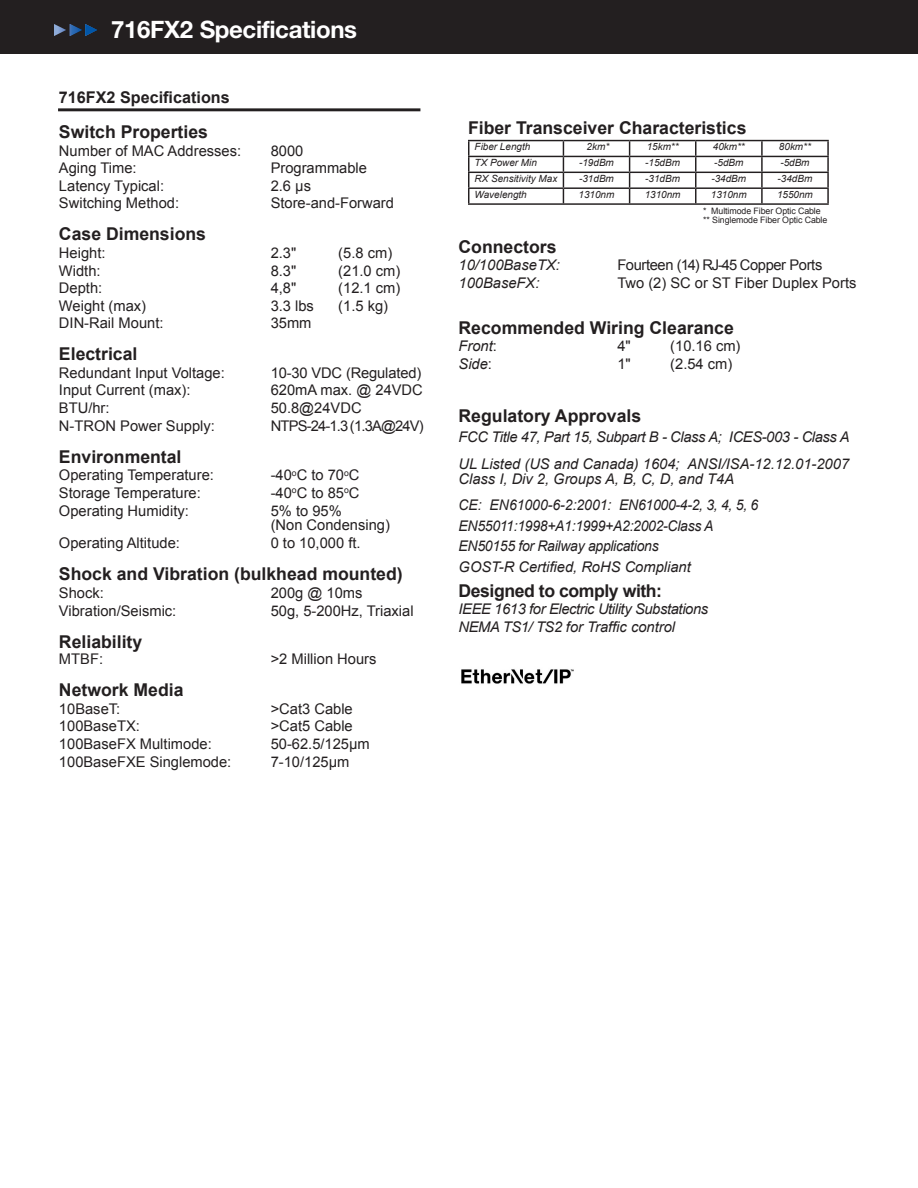
<style>
.page{position:relative;width:918px;height:1188px;background:#fff}
.page>*{position:absolute;margin:0;border:0;box-sizing:border-box;transform-origin:0 0}
.Page_1_-_Header_Blac{font:700 24px "Helvetica Neue LT Std";letter-spacing:-.015em;color:#fff}
.t1{font:700 17.7px "Arial";color:#231f20}
.t2{font:700 17.7px "Arial";letter-spacing:-.025em;color:#231f20}
.t3{font:700 16.2px "Arial";color:#231f20}
.t4{font:14.7px/14.7px "Arial";color:#231f20}
.t5{font:italic 14.7px/26.4px "Arial";letter-spacing:-.02em;color:#231f20}
.t6{font:italic 14.7px/26.4px "Arial";color:#231f20}
.t7{font:italic 14.7px/20.5px "Arial";letter-spacing:-.02em;color:#231f20;scale:.95 1}
.t8{font:14.7px "Arial";letter-spacing:-.025em;color:#231f20}
.t9{font:14.7px "Arial";letter-spacing:-.055em;color:#231f20}
.t10{font:italic 9.9px "Arial";color:#231f20}
.t11{font:8.85px/8.9px "Arial";letter-spacing:-.01em;color:#231f20}
.s1{font-style:normal}
</style>
<div class="page">
<div style="left:0;top:0;width:918px;height:54px;background:#231f20"></div>
<svg style="left:54px;top:24px;width:43px;height:12px"></svg>
<hr style="left:58px;top:108px;width:362px;height:3px;background:#231f20">
<hr style="left:468px;top:140px;width:95px;height:1px;background:#231f20">
<hr style="left:563px;top:140px;width:67px;height:1px;background:#231f20">
<hr style="left:630px;top:140px;width:66px;height:1px;background:#231f20">
<hr style="left:696px;top:140px;width:66px;height:1px;background:#231f20">
<hr style="left:762px;top:140px;width:67px;height:1px;background:#231f20">
<hr style="left:468px;top:156px;width:95px;height:1px;background:#231f20">
<hr style="left:563px;top:156px;width:67px;height:1px;background:#231f20">
<hr style="left:630px;top:156px;width:66px;height:1px;background:#231f20">
<hr style="left:696px;top:156px;width:66px;height:1px;background:#231f20">
<hr style="left:762px;top:156px;width:67px;height:1px;background:#231f20">
<hr style="left:468px;top:172px;width:95px;height:1px;background:#231f20">
<hr style="left:563px;top:172px;width:67px;height:1px;background:#231f20">
<hr style="left:630px;top:172px;width:66px;height:1px;background:#231f20">
<hr style="left:696px;top:172px;width:66px;height:1px;background:#231f20">
<hr style="left:762px;top:172px;width:67px;height:1px;background:#231f20">
<hr style="left:468px;top:187px;width:95px;height:2px;background:#231f20">
<svg style="left:468px;top:141px;width:1px;height:62px"></svg>
<hr style="left:563px;top:187px;width:67px;height:2px;background:#231f20">
<svg style="left:563px;top:141px;width:1px;height:62px"></svg>
<hr style="left:630px;top:187px;width:66px;height:2px;background:#231f20">
<svg style="left:629px;top:141px;width:1px;height:62px"></svg>
<hr style="left:696px;top:187px;width:66px;height:2px;background:#231f20">
<svg style="left:695px;top:141px;width:1px;height:62px"></svg>
<hr style="left:762px;top:187px;width:67px;height:2px;background:#231f20">
<svg style="left:761px;top:141px;width:2px;height:62px"></svg>
<svg style="left:827px;top:141px;width:2px;height:62px"></svg>
<hr style="left:468px;top:203px;width:361px;height:2px;background:#231f20">
<img style="left:461px;top:669px;width:113px;height:15px">
<p class="Page_1_-_Header_Blac" style="left:111px;top:15px;width:247px">716FX2 Specifications</p>
<p class="t3" style="left:59px;top:86px;width:172px">716FX2 Specifications</p>
<p class="t1" style="left:59px;top:120px;width:151px">Switch Properties</p>
<p class="t4" style="left:59px;top:143px;width:184px">Number of MAC Addresses:</p>
<p class="t4" style="left:271px;top:143px;width:34px">8000</p>
<p class="t4" style="left:59px;top:161px;width:79px">Aging Time:</p>
<p class="t4" style="left:271px;top:161px;width:98px">Programmable</p>
<p class="t4" style="left:59px;top:178px;width:107px">Latency Typical:</p>
<p class="t4" style="left:271px;top:178px;width:42px">2.6 μs</p>
<p class="t4" style="left:59px;top:196px;width:122px">Switching Method:</p>
<p class="t4" style="left:271px;top:196px;width:125px">Store-and-Forward</p>
<p class="t1" style="left:59px;top:222px;width:149px">Case Dimensions</p>
<p class="t4" style="left:59px;top:246px;width:48px">Height:</p>
<p class="t4" style="left:271px;top:246px;width:27px">2.3"</p>
<p class="t4" style="left:338px;top:246px;width:55px">(5.8 cm)</p>
<p class="t4" style="left:59px;top:263px;width:43px">Width:</p>
<p class="t4" style="left:271px;top:263px;width:27px">8.3"</p>
<p class="t4" style="left:338px;top:263px;width:64px">(21.0 cm)</p>
<p class="t4" style="left:59px;top:281px;width:45px">Depth:</p>
<p class="t4" style="left:271px;top:281px;width:27px">4,8"</p>
<p class="t4" style="left:338px;top:281px;width:64px">(12.1 cm)</p>
<p class="t4" style="left:59px;top:298px;width:89px">Weight (max)</p>
<p class="t4" style="left:271px;top:298px;width:45px">3.3 lbs</p>
<p class="t4" style="left:338px;top:298px;width:51px">(1.5 kg)</p>
<p class="t4" style="left:59px;top:316px;width:106px">DIN-Rail Mount:</p>
<p class="t4" style="left:271px;top:316px;width:42px">35mm</p>
<p class="t1" style="left:59px;top:342px;width:80px">Electrical</p>
<p class="t4" style="left:59px;top:365px;width:167px">Redundant Input Voltage:</p>
<p class="t4" style="left:271px;top:365px;width:152px">10-30 VDC (Regulated)</p>
<p class="t4" style="left:59px;top:383px;width:133px">Input Current (max):</p>
<p class="t4" style="left:271px;top:383px;width:154px">620mA max. @ 24VDC</p>
<p class="t4" style="left:59px;top:401px;width:52px">BTU/hr:</p>
<p class="t4" style="left:271px;top:401px;width:92px">50.8@24VDC</p>
<p class="t4" style="left:59px;top:418px;width:158px">N-TRON Power Supply:</p>
<p class="t9" style="left:271px;top:416px;width:155px">NTPS-24-1.3 (1.3A@24V)</p>
<p class="t1" style="left:59px;top:445px;width:124px">Environmental</p>
<p class="t4" style="left:59px;top:468px;width:156px">Operating Temperature:</p>
<p class="t4" style="left:271px;top:468px;width:90px">-40<sup>o</sup>C to 70<sup>o</sup>C</p>
<p class="t4" style="left:59px;top:486px;width:143px">Storage Temperature:</p>
<p class="t4" style="left:271px;top:486px;width:90px">-40<sup>o</sup>C to 85<sup>o</sup>C</p>
<p class="t4" style="left:59px;top:503px;width:131px">Operating Humidity:</p>
<p class="t4" style="left:271px;top:503px;width:121px">5% to 95%<br>(Non Condensing)</p>
<p class="t4" style="left:59px;top:536px;width:122px">Operating Altitude:</p>
<p class="t4" style="left:271px;top:536px;width:91px">0 to 10,000 ft.</p>
<p class="t1" style="left:59px;top:562px;width:345px">Shock and Vibration (bulkhead mounted)</p>
<p class="t4" style="left:59px;top:586px;width:46px">Shock:</p>
<p class="t4" style="left:271px;top:586px;width:93px">200g @ 10ms</p>
<p class="t4" style="left:59px;top:603px;width:119px">Vibration/Seismic:</p>
<p class="t4" style="left:271px;top:603px;width:144px">50g, 5-200Hz, Triaxial</p>
<p class="t1" style="left:59px;top:630px;width:85px">Reliability</p>
<p class="t4" style="left:59px;top:652px;width:46px">MTBF:</p>
<p class="t4" style="left:271px;top:652px;width:107px">&gt;2 Million Hours</p>
<p class="t1" style="left:59px;top:678px;width:126px">Network Media</p>
<p class="t4" style="left:59px;top:701px;width:63px">10BaseT:</p>
<p class="t4" style="left:271px;top:701px;width:84px">&gt;Cat3 Cable</p>
<p class="t4" style="left:59px;top:719px;width:82px">100BaseTX:</p>
<p class="t4" style="left:271px;top:719px;width:84px">&gt;Cat5 Cable</p>
<p class="t4" style="left:59px;top:737px;width:154px">100BaseFX Multimode:</p>
<p class="t4" style="left:271px;top:737px;width:101px">50-62.5/125μm</p>
<p class="t4" style="left:59px;top:754px;width:174px">100BaseFXE Singlemode:</p>
<p class="t4" style="left:271px;top:754px;width:80px">7-10/125μm</p>
<p class="t1" style="left:468px;top:116px;width:280px">Fiber Transceiver Characteristics</p>
<p class="t10" style="left:475px;top:141px;width:57px">Fiber Length</p>
<p class="t10" style="left:587px;top:141px;width:24px">2km*</p>
<p class="t10" style="left:647px;top:141px;width:33px">15km**</p>
<p class="t10" style="left:713px;top:141px;width:33px">40km**</p>
<p class="t10" style="left:779px;top:141px;width:33px">80km**</p>
<p class="t10" style="left:475px;top:156px;width:64px">TX Power Min</p>
<p class="t10" style="left:579px;top:156px;width:36px">-19dBm</p>
<p class="t10" style="left:645px;top:156px;width:36px">-15dBm</p>
<p class="t10" style="left:714px;top:156px;width:31px">-5dBm</p>
<p class="t10" style="left:780px;top:156px;width:31px">-5dBm</p>
<p class="t10" style="left:475px;top:172px;width:84px">RX Sensitivity Max</p>
<p class="t10" style="left:579px;top:172px;width:36px">-31dBm</p>
<p class="t10" style="left:645px;top:172px;width:36px">-31dBm</p>
<p class="t10" style="left:711px;top:172px;width:36px">-34dBm</p>
<p class="t10" style="left:778px;top:172px;width:36px">-34dBm</p>
<p class="t10" style="left:475px;top:188px;width:54px">Wavelength</p>
<p class="t10" style="left:579px;top:188px;width:37px">1310nm</p>
<p class="t10" style="left:645px;top:188px;width:37px">1310nm</p>
<p class="t10" style="left:711px;top:188px;width:37px">1310nm</p>
<p class="t10" style="left:777px;top:188px;width:37px">1550nm</p>
<p class="t11" style="left:703px;top:207px;width:126px">* Multimode Fiber Optic Cable ** Singlemode Fiber Optic Cable</p>
<p class="t1" style="left:459px;top:235px;width:100px">Connectors</p>
<p class="t6" style="left:459px;top:252px;width:103px">10/100BaseTX:</p>
<p class="t8" style="left:617px;top:255px;width:207px">Fourteen (14) RJ-45 Copper Ports</p>
<p class="t6" style="left:459px;top:270px;width:82px">100BaseFX:</p>
<p class="t4" style="left:617px;top:275px;width:241px">Two (2) SC or ST Fiber Duplex Ports</p>
<p class="t1" style="left:459px;top:316px;width:277px">Recommended Wiring Clearance</p>
<p class="t5" style="left:459px;top:333px;width:40px">Front<span class="s1">:</span></p>
<p class="t4" style="left:617px;top:339px;width:15px">4"</p>
<p class="t4" style="left:670px;top:339px;width:72px">(10.16 cm)</p>
<p class="t5" style="left:459px;top:351px;width:35px">Side<span class="s1">:</span></p>
<p class="t4" style="left:617px;top:357px;width:15px">1"</p>
<p class="t4" style="left:670px;top:357px;width:64px">(2.54 cm)</p>
<p class="t1" style="left:459px;top:404px;width:184px">Regulatory Approvals</p>
<p class="t5" style="left:459px;top:424px;width:393px">FCC Title 47, Part 15, Subpart B - Class A; ICES-003 - Class A<br>UL Listed (US and Canada) 1604; ANSI/ISA-12.12.01-2007</p>
<p class="t6" style="left:459px;top:465px;width:301px">Class I, Div 2, Groups A, B, C, D, and T4A<br>CE: EN61000-6-2:2001: EN61000-4-2, 3, 4, 5, 6</p>
<p class="t7" style="left:459px;top:515px;width:270px">EN55011:1998+A1:1999+A2:2002-Class A<br>EN50155 for Railway applications<br>GOST-R Certified, RoHS Compliant</p>
<p class="t2" style="left:459px;top:579px;width:205px">Designed to comply with:</p>
<p class="t5" style="left:459px;top:601px;width:251px;line-height:17.7px">IEEE 1613 for Electric Utility Substations<br>NEMA TS1/ TS2 for Traffic control</p>
</div>
